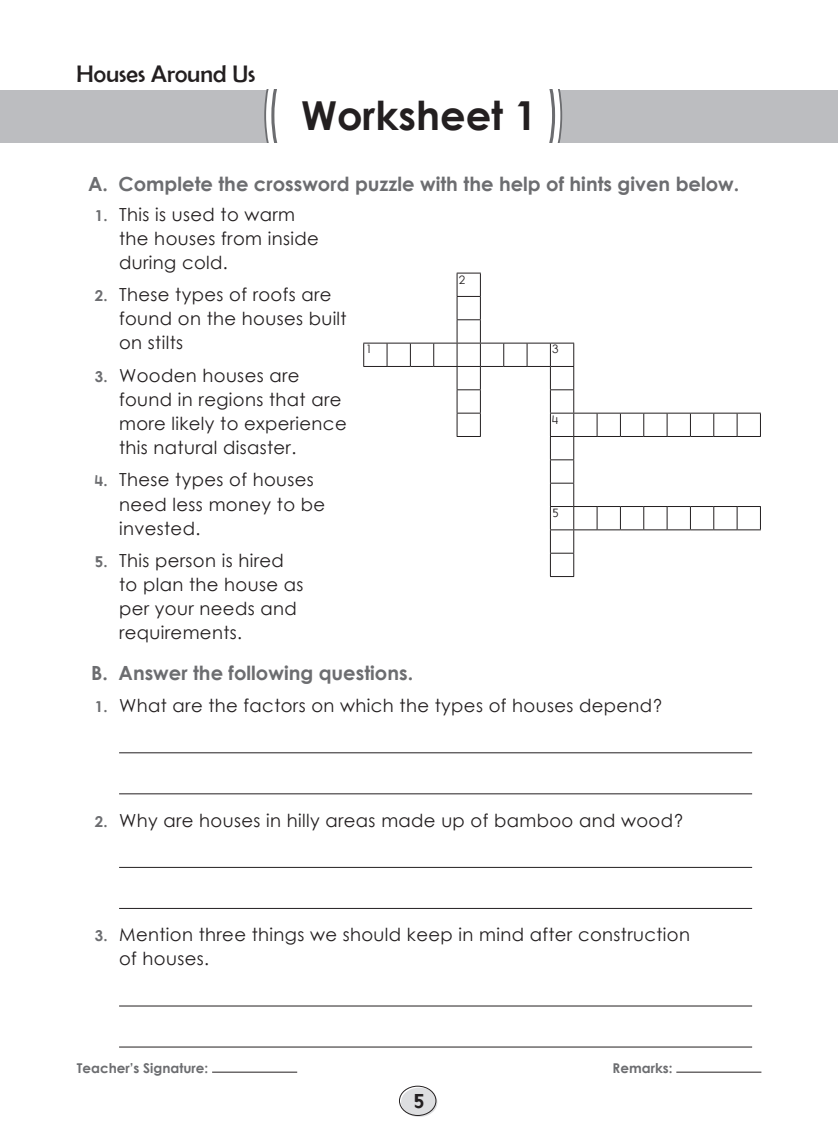
<style>
.page{position:relative;width:838px;height:1136px;background:#fff}
.page>*{position:absolute;margin:0;border:0;box-sizing:border-box;transform-origin:0 0}
.Rubric{font:39.9px "Century Gothic Bold New";color:#231f20}
.Chapter_heading_n{font:24px "Berlin Sans FB";color:#231f20}
.Rubric-2{font:19.5px "Century Gothic Bold New";color:#6c6d70}
.t1{font:19.5px "Century Gothic Bold New";color:#231f20}
.Sub_rubric{font:18px/24px "Century Gothic Regular New";letter-spacing:.02em;color:#231f20}
.t2{font:13.5px "Century Gothic Bold New";color:#6c6d70}
.text{font:11.55px "Century Gothic Regular New";color:#231f20}
.s1{font-family:"Century Gothic Bold New";font-size:15px;color:#6c6d70}
</style>
<div class="page">
<hr style="left:212px;top:1071px;width:85px;height:1px;background:#231f20">
<hr style="left:676px;top:1071px;width:85px;height:1px;background:#231f20">
<div style="left:401px;top:1087px;width:36px;height:29px;background:#dddee0;border-radius:50%"></div>
<div style="left:399px;top:1085px;width:37px;height:30px;border:1px solid #231f20;border-radius:50%"></div>
<hr style="left:119px;top:752px;width:633px;height:1px;background:#231f20">
<hr style="left:119px;top:793px;width:633px;height:1px;background:#231f20">
<hr style="left:119px;top:866px;width:633px;height:1px;background:#231f20">
<hr style="left:119px;top:907px;width:633px;height:1px;background:#231f20">
<hr style="left:119px;top:1005px;width:633px;height:1px;background:#231f20">
<hr style="left:119px;top:1046px;width:633px;height:1px;background:#231f20">
<div style="left:0;top:90px;width:838px;height:52px;background:#bcbdc0"></div>
<div style="left:264px;top:90px;width:298px;height:52px;background:#fff"></div>
<svg style="left:363px;top:273px;width:398px;height:304px"></svg>
<p class="Chapter_heading_n" style="left:77px;top:60px;width:180px">Houses Around Us</p>
<p class="Rubric" style="left:301px;top:85px;width:237px">Worksheet 1</p>
<p class="Rubric-2" style="left:88px;top:169px;width:652px">A. Complete the crossword puzzle with the help of hints given below.</p>
<p class="Sub_rubric" style="left:119px;top:202px;width:201px;text-indent:-24px"><span class="s1">1.</span> This is used to warm the houses from inside during cold.</p>
<p class="Sub_rubric" style="left:119px;top:282px;width:229px;text-indent:-24px"><span class="s1">2.</span> These types of roofs are found on the houses built on stilts</p>
<p class="Sub_rubric" style="left:119px;top:363px;width:229px;text-indent:-24px"><span class="s1">3.</span> Wooden houses are found in regions that are more likely to experience this natural disaster.</p>
<p class="Sub_rubric" style="left:119px;top:467px;width:207px;text-indent:-24px"><span class="s1">4.</span> These types of houses need less money to be invested.</p>
<p class="Sub_rubric" style="left:119px;top:548px;width:186px;text-indent:-24px"><span class="s1">5.</span> This person is hired to plan the house as per your needs and requirements.</p>
<p class="text" style="left:459px;top:271px;width:8px">2</p>
<p class="text" style="left:366px;top:341px;width:8px">1</p>
<p class="text" style="left:552px;top:341px;width:8px">3</p>
<p class="text" style="left:552px;top:411px;width:8px">4</p>
<p class="text" style="left:552px;top:505px;width:8px">5</p>
<p class="Rubric-2" style="left:91px;top:657px;width:323px">B. Answer the following questions.</p>
<p class="Sub_rubric" style="left:95px;top:693px;width:570px"><span class="s1">1.</span> What are the factors on which the types of houses depend?</p>
<p class="Sub_rubric" style="left:95px;top:807px;width:590px"><span class="s1">2.</span> Why are houses in hilly areas made up of bamboo and wood?</p>
<p class="Sub_rubric" style="left:119px;top:922px;width:572px;text-indent:-24px"><span class="s1">3.</span> Mention three things we should keep in mind after construction of houses.</p>
<p class="t2" style="left:77px;top:1057px;width:133px">Teacher’s Signature:</p>
<p class="t2" style="left:612px;top:1057px;width:61px">Remarks:</p>
<p class="t1" style="left:413px;top:1085px;width:12px">5</p>
</div>
